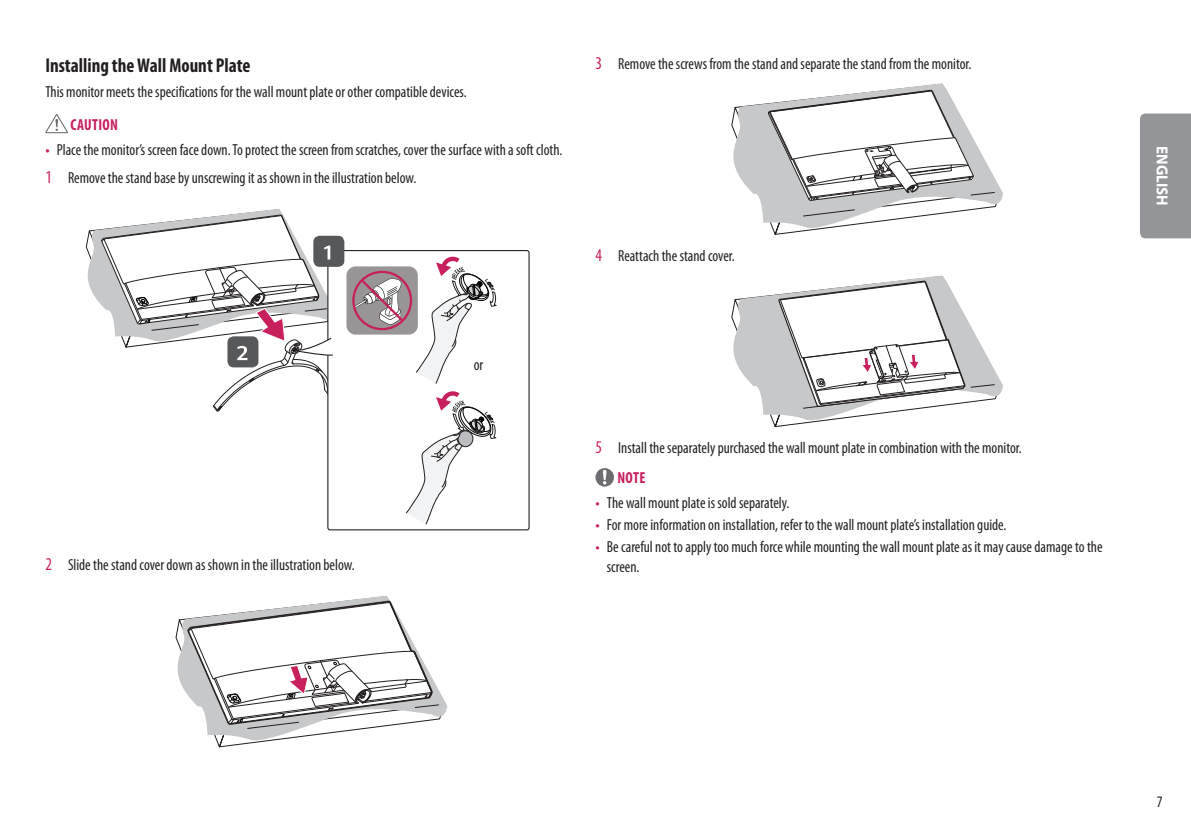
<style>
.page{position:relative;width:1191px;height:840px;background:#fff}
.page>*{position:absolute;margin:0;border:0;box-sizing:border-box;transform-origin:0 0}
.Title3{font:700 condensed 20px "Myriad Pro";color:#231f20;scale:.95 1}
.Body{font:condensed 16px/19.2px "Myriad Pro";color:#231f20;scale:.95 1}
.Warning{font:700 condensed 16px "Myriad Pro";letter-spacing:.02em;color:#c8205d;scale:.95 1}
.t1{font:700 16px "Myriad Pro";color:#fff;scale:.95 1}
.s1{font-family:"LG Smart";font-stretch:normal;color:#c8205d}
.s2{font-size:18px;color:#c8205d}
</style>
<div class="page">
<div style="left:1140px;top:113px;width:51px;height:125px;background:#939598"></div>
<svg style="left:731px;top:83px;width:272px;height:149px"></svg>
<svg style="left:802px;top:209px;width:53px;height:8px"></svg>
<svg style="left:767px;top:90px;width:228px;height:111px"></svg>
<svg style="left:731px;top:275px;width:272px;height:149px"></svg>
<svg style="left:777px;top:280px;width:218px;height:128px"></svg>
<svg style="left:595px;top:468px;width:19px;height:18px"></svg>
<svg style="left:45px;top:114px;width:23px;height:19px"></svg>
<div style="left:327px;top:250px;width:202px;height:280px;border:1px solid #231f20;border-radius:2px"></div>
<div style="left:313px;top:236px;width:31px;height:31px;background:#57585a;border-radius:6px"></div>
<svg style="left:85px;top:209px;width:249px;height:202px"></svg>
<svg style="left:416px;top:257px;width:80px;height:126px"></svg>
<svg style="left:406px;top:391px;width:90px;height:133px"></svg>
<div style="left:346px;top:266px;width:72px;height:68px;background:#999596;border-radius:9px"></div>
<svg style="left:354px;top:277px;width:52px;height:48px"></svg>
<div style="left:352px;top:270px;width:60px;height:60px;border:2px solid #c8205d;border-radius:50%"></div>
<svg style="left:175px;top:596px;width:272px;height:148px"></svg>
<svg style="left:186px;top:599px;width:253px;height:129px"></svg>
<p class="Title3" style="left:45px;top:53px;width:217px">Installing the Wall Mount Plate</p>
<p class="Body" style="left:45px;top:81px;width:445px">This monitor meets the specifications for the wall mount plate or other compatible devices.</p>
<p class="Warning" style="left:71px;top:115px;width:51px">CAUTION</p>
<p class="Body" style="left:45px;top:140px;width:546px"><span class="s1">•</span> Place the monitor’s screen face down. To protect the screen from scratches, cover the surface with a soft cloth.</p>
<p class="Body" style="left:45px;top:168px;width:392px"><span class="s2">1</span> Remove the stand base by unscrewing it as shown in the illustration below.</p>
<p class="Body" style="left:595px;top:54px;width:397px"><span class="s2">3</span> Remove the screws from the stand and separate the stand from the monitor.</p>
<p class="Body" style="left:595px;top:245px;width:148px"><span class="s2">4</span> Reattach the stand cover.</p>
<p class="Body" style="left:45px;top:554px;width:327px"><span class="s2">2</span> Slide the stand cover down as shown in the illustration below.</p>
<p class="Body" style="left:474px;top:354px;width:12px">or</p>
<p class="Body" style="left:595px;top:437px;width:450px"><span class="s2">5</span> Install the separately purchased the wall mount plate in combination with the monitor.</p>
<p class="Warning" style="left:617px;top:468px;width:31px">NOTE</p>
<p class="Body" style="left:595px;top:493px;width:206px"><span class="s1">•</span> The wall mount plate is sold separately.</p>
<p class="Body" style="left:595px;top:515px;width:434px"><span class="s1">•</span> For more information on installation, refer to the wall mount plate’s installation guide.</p>
<p class="Body" style="left:607px;top:537px;width:523px;text-indent:-11px"><span class="s1">•</span> Be careful not to apply too much force while mounting the wall mount plate as it may cause damage to the screen.</p>
<p class="t1" style="left:1172px;top:146px;width:64px;rotate:90deg">ENGLISH</p>
<p class="Body" style="left:1156px;top:791px;width:8px">7</p>
</div>
